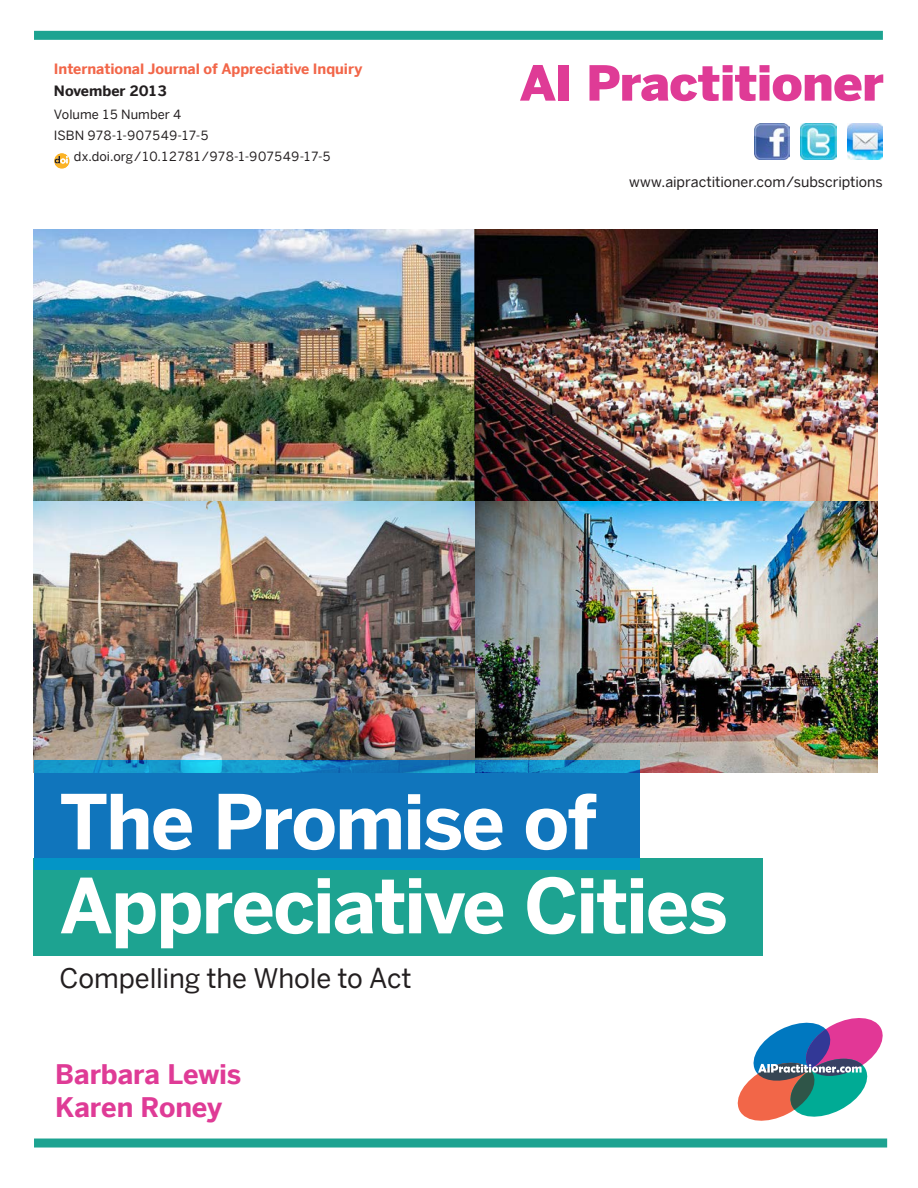
<style>
.page{position:relative;width:918px;height:1188px;background:#fff}
.page>*{position:absolute;margin:0;border:0;box-sizing:border-box;transform-origin:0 0}
.t1{font:700 75px/84px "Benton Sans";letter-spacing:-.025em;color:#fff}
.t2{font:900 48px "Benton Sans";letter-spacing:-.02em;color:#df3b96;scale:1.05 1}
.t3{font:27px "Benton Sans";letter-spacing:-.005em;color:#231f20}
.t4{font:700 27px/33px "Benton Sans";letter-spacing:-.005em;color:#df3b96}
.t5{font:700 14.25px "Benton Sans";letter-spacing:-.005em;color:#f26649}
.t6{font:14.25px "Benton Sans";letter-spacing:-.005em;color:#231f20}
.t7{font:700 14.25px "Benton Sans";letter-spacing:-.01em;color:#231f20}
.t8{font:12.75px "Benton Sans";letter-spacing:-.06em;color:#231f20}
.t9{font:12.75px "Benton Sans";letter-spacing:-.05em;color:#231f20}
.t10{font:12.75px "Benton Sans";letter-spacing:-.015em;color:#231f20}
</style>
<div class="page">
<img style="left:34px;top:230px;width:844px;height:542px">
<svg style="left:737px;top:1018px;width:146px;height:103px"></svg>
<div style="left:34px;top:31px;width:849px;height:9px;background:#1da391"></div>
<div style="left:34px;top:1139px;width:853px;height:9px;background:#1da391"></div>
<svg style="left:54px;top:153px;width:16px;height:16px"></svg>
<img style="left:848px;top:124px;width:35px;height:35px">
<img style="left:801px;top:124px;width:35px;height:35px">
<img style="left:754px;top:124px;width:36px;height:35px">
<div style="left:34px;top:858px;width:729px;height:97px;background:#1da391"></div>
<svg style="left:34px;top:761px;width:606px;height:109px;background:#0f7bbe"></svg>
<p class="t5" style="left:54px;top:63px;width:310px">International Journal of Appreciative Inquiry</p>
<p class="t7" style="left:54px;top:85px;width:115px">November 2013</p>
<p class="t10" style="left:54px;top:109px;width:129px">Volume 15 Number 4</p>
<p class="t9" style="left:54px;top:130px;width:157px">ISBN 978-1-907549-17-5</p>
<p class="t8" style="left:74px;top:151px;width:259px">dx.doi.org/10.12781/978-1-907549-17-5</p>
<h2 class="t2" style="left:519px;top:63px;width:349px">AI Practitioner</h2>
<p class="t6" style="left:629px;top:176px;width:255px">www.aipractitioner.com/subscriptions</p>
<h1 class="t1" style="left:60px;top:786px;width:670px">The Promise of<br>Appreciative Cities</h1>
<h3 class="t3" style="left:60px;top:967px;width:354px">Compelling the Whole to Act</h3>
<h3 class="t4" style="left:55px;top:1060px;width:188px">Barbara Lewis<br>Karen Roney</h3>
</div>
